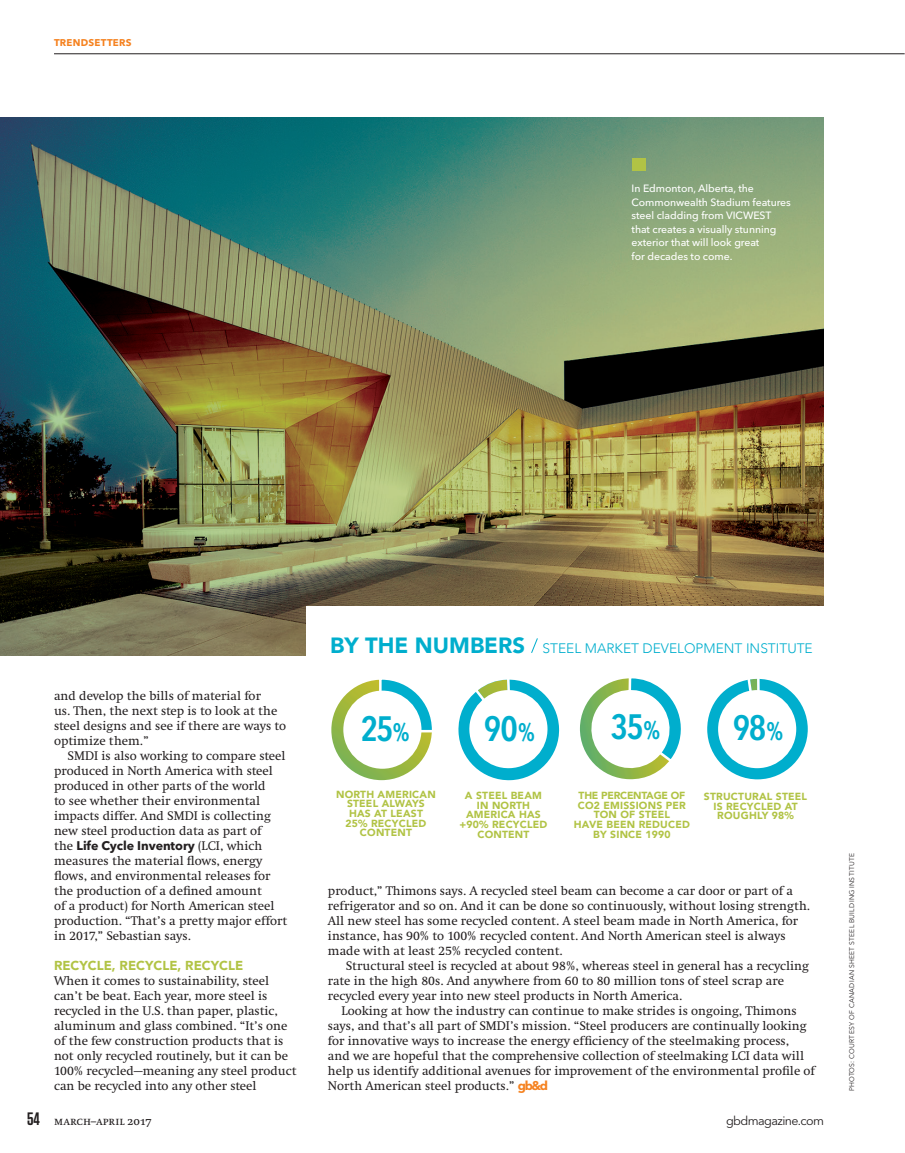
<style>
.page{position:relative;width:905px;height:1153px;background:#fff}
.page>*{position:absolute;margin:0;border:0;box-sizing:border-box;transform-origin:0 0}
.Body_Copy{font:600 condensed 34.95px "Avenir Next LT Pro";letter-spacing:-.04em;color:#00aecd}
.Body_Copy-2{font:900 22.05px "Avenir";color:#00aecd}
.Body_Copy-3{font:300 13.8px "Avenir";color:#00aecd}
.Body_Copy-4{font:12.9px/15px "Swift";color:#231f20}
.Body_Copy-5{font:900 12.9px "Avenir";color:#b1c345}
.Body_Copy-6{font:700 12.45px "Avenir Next LT Pro";letter-spacing:-.005em;color:#231f20}
.t1{font:12.3px "Swift SC";letter-spacing:-.005em;color:#231f20}
.t2{font:12.3px "Avenir Next LT Pro";letter-spacing:-.045em;color:#231f20}
.Caption_Std{font:500 10.5px/13.5px "Avenir Next LT Pro";letter-spacing:-.005em;color:#fff}
.Body_Copy-7{font:900 10.35px/9.6px "Avenir";letter-spacing:.02em;color:#b1c345;text-align:center}
.t3{font:700 9.75px "Avenir Next LT Pro";letter-spacing:.03em;color:#f58220}
.Photo_Credit{font:6.75px "Avenir Next LT Pro";letter-spacing:.04em;color:#231f20}
.s1{font-family:"Swift";font-weight:400;font-size:12.9px}
.s2{font-size:25.05px}
.s3{font-family:"Avenir Next LT Pro";font-weight:700;font-size:12.6px;color:#f58220}
.s4{font-family:"Tungsten";font-weight:600;font-size:18px}
</style>
<div class="page">
<hr style="left:54px;top:54px;width:850px;height:1px;background:#231f20">
<img style="left:0;top:118px;width:824px;height:538px">
<div style="left:306px;top:606px;width:551px;height:154px;background:#fff"></div>
<img style="left:331px;top:680px;width:101px;height:100px">
<svg style="left:378px;top:679px;width:54px;height:55px"></svg>
<div style="left:343px;top:691px;width:78px;height:78px;background:#fff;border-radius:50%"></div>
<svg style="left:705px;top:117px;width:106px;height:489px;background:#838254"></svg>
<svg style="left:707px;top:678px;width:101px;height:102px"></svg>
<div style="left:718px;top:690px;width:78px;height:78px;background:#fff;border-radius:50%"></div>
<svg style="left:453px;top:477px;width:112px;height:304px"></svg>
<img style="left:580px;top:705px;width:6px;height:48px">
<svg style="left:586px;top:387px;width:106px;height:393px"></svg>
<div style="left:631px;top:158px;width:14px;height:13px;background:#b1c345"></div>
<p class="t3" style="left:54px;top:37px;width:79px">TRENDSETTERS</p>
<p class="Caption_Std" style="left:631px;top:182px;width:161px">In Edmonton, Alberta, the<br>Commonwealth Stadium features steel cladding from VICWEST that creates a visually stunning exterior that will look great<br>for decades to come.</p>
<p class="Body_Copy-4" style="left:54px;top:688px;width:234px">and develop the bills of material for<br>us. Then, the next step is to look at the steel designs and see if there are ways to optimize them.”</p>
<p class="Body_Copy-4" style="left:54px;top:748px;width:233px;text-indent:14px">SMDI is also working to compare steel produced in North America with steel produced in other parts of the world<br>to see whether their environmental impacts differ. And SMDI is collecting new steel production data as part of</p>
<p class="Body_Copy-6" style="left:54px;top:838px;width:210px"><span class="s1">the</span> Life Cycle Inventory <span class="s1">(LCI, which</span></p>
<p class="Body_Copy-4" style="left:54px;top:853px;width:235px">measures the material flows, energy flows, and environmental releases for the production of a defined amount<br>of a product) for North American steel production. “That’s a pretty major effort in 2017,” Sebastian says.</p>
<p class="Body_Copy-5" style="left:54px;top:954px;width:191px">RECYCLE, RECYCLE, RECYCLE</p>
<p class="Body_Copy-4" style="left:54px;top:973px;width:244px">When it comes to sustainability, steel can’t be beat. Each year, more steel is recycled in the U.S. than paper, plastic, aluminum and glass combined. “It’s one of the few construction products that is not only recycled routinely, but it can be 100% recycled—meaning any steel product can be recycled into any other steel</p>
<p class="Body_Copy-2" style="left:330px;top:627px;width:196px">BY THE NUMBERS</p>
<p class="Body_Copy-3" style="left:542px;top:640px;width:272px">STEEL MARKET DEVELOPMENT INSTITUTE</p>
<p class="Body_Copy" style="left:361px;top:707px;width:50px">25<span class="s2">%</span></p>
<p class="Body_Copy-7" style="left:336px;top:789px;width:101px">NORTH AMERICAN<br>STEEL ALWAYS<br>HAS AT LEAST<br>25% RECYCLED<br>CONTENT</p>
<p class="Body_Copy" style="left:610px;top:705px;width:51px">35<span class="s2">%</span></p>
<p class="Body_Copy" style="left:484px;top:707px;width:52px">90<span class="s2">%</span></p>
<p class="Body_Copy" style="left:732px;top:706px;width:52px">98<span class="s2">%</span></p>
<p class="Body_Copy-7" style="left:459px;top:790px;width:89px">A STEEL BEAM<br>IN NORTH<br>AMERICA HAS +90% RECYCLED<br>CONTENT</p>
<p class="Body_Copy-7" style="left:574px;top:790px;width:118px">THE PERCENTAGE OF<br>CO2 EMISSIONS PER<br>TON OF STEEL<br>HAVE BEEN REDUCED<br>BY SINCE 1990</p>
<p class="Body_Copy-7" style="left:704px;top:791px;width:105px">STRUCTURAL STEEL<br>IS RECYCLED AT<br>ROUGHLY 98%</p>
<p class="Body_Copy-4" style="left:328px;top:883px;width:483px">product,” Thimons says. A recycled steel beam can become a car door or part of a refrigerator and so on. And it can be done so continuously, without losing strength.<br>All new steel has some recycled content. A steel beam made in North America, for instance, has 90% to 100% recycled content. And North American steel is always made with at least 25% recycled content.</p>
<p class="Body_Copy-4" style="left:328px;top:958px;width:482px;text-indent:18px">Structural steel is recycled at about 98%, whereas steel in general has a recycling rate in the high 80s. And anywhere from 60 to 80 million tons of steel scrap are recycled every year into new steel products in North America.</p>
<p class="Body_Copy-4" style="left:328px;top:1003px;width:488px;text-indent:14px">Looking at how the industry can continue to make strides is ongoing, Thimons says, and that’s all part of SMDI’s mission. “Steel producers are continually looking for innovative ways to increase the energy efficiency of the steelmaking process,<br>and we are hopeful that the comprehensive collection of steelmaking LCI data will help us identify additional avenues for improvement of the environmental profile of North American steel products.” <span class="s3">gb&amp;d</span></p>
<p class="t1" style="left:27px;top:1115px;width:126px"><span class="s4">54</span> march–april 2017</p>
<p class="t2" style="left:726px;top:1114px;width:99px">gbdmagazine.com</p>
<p class="Photo_Credit" style="left:847px;top:1091px;width:240px;rotate:-90deg">PHOTOS: COURTESY OF CANADIAN SHEET STEEL BUILDING INSTITUTE</p>
</div>
